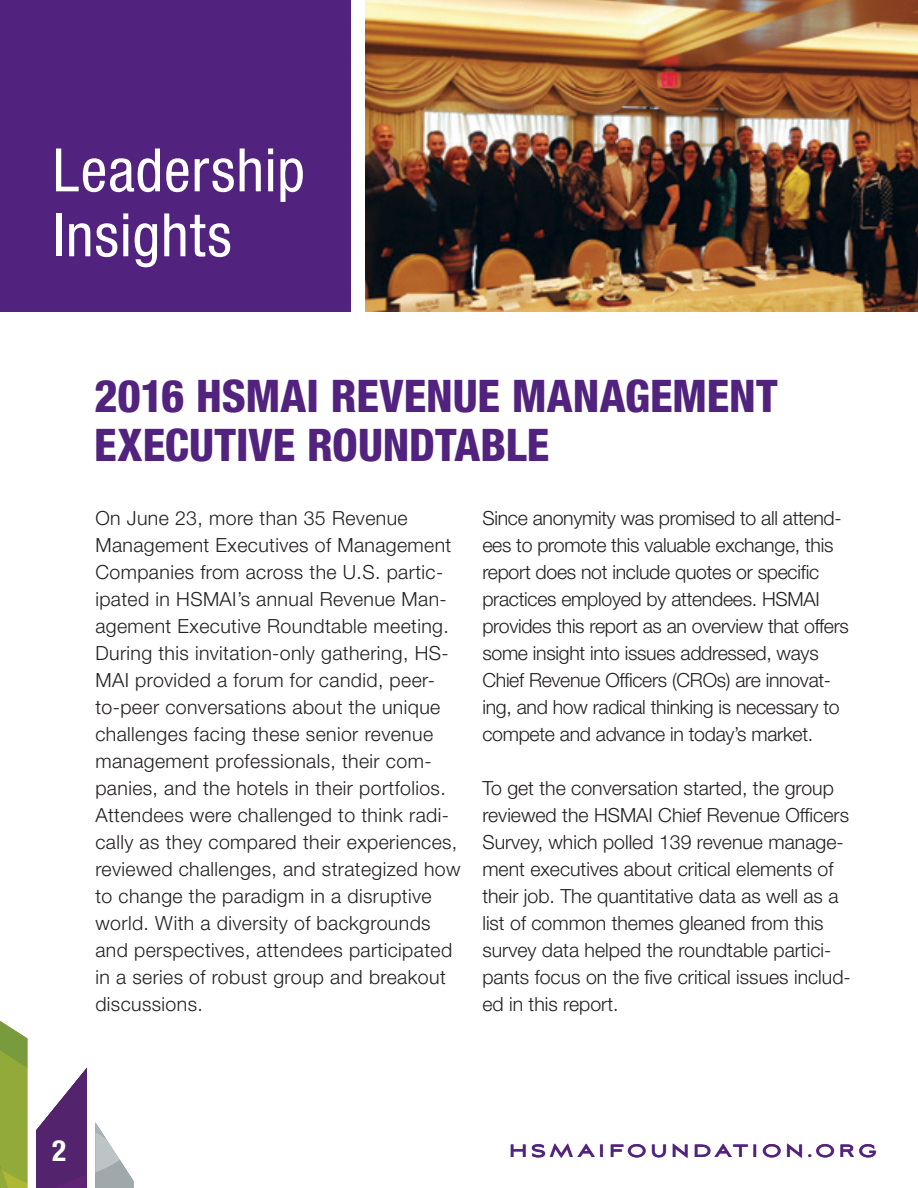
<style>
.page{position:relative;width:918px;height:1188px;background:#fff}
.page>*{position:absolute;margin:0;border:0;box-sizing:border-box;transform-origin:0 0}
.t1{font:condensed 60px/64.9px "Helvetica Neue LT Std";letter-spacing:.015em;color:#fff}
.t2{font:800 condensed 45px/49.5px "Helvetica Neue LT Std";letter-spacing:-.005em;color:#52227f}
.t3{font:700 condensed 29.25px "Helvetica Neue LT Std";color:#fff}
.t4{font:700 22.35px "Aviano Sans";letter-spacing:.15em;color:#52227f}
.t5{font:300 19.5px/27px "Helvetica Neue LT Std";color:#231f20}
.t6{font:300 19.5px/27px "Helvetica Neue LT Std";letter-spacing:.02em;color:#231f20}
</style>
<div class="page">
<img style="left:365px;top:0;width:553px;height:311px">
<svg style="left:0;top:1021px;width:134px;height:167px"></svg>
<div style="left:0;top:0;width:350px;height:311px;background:#52227f"></div>
<p class="t1" style="left:52px;top:137px;width:254px">Leadership<br>Insights</p>
<p class="t2" style="left:94px;top:370px;width:685px">2016 HSMAI REVENUE MANAGEMENT<br>EXECUTIVE ROUNDTABLE</p>
<p class="t6" style="left:95px;top:505px;width:367px">On June 23, more than 35 Revenue Management Executives of Management Companies from across the U.S. partic&shy;ipated in HSMAI’s annual Revenue Man&shy;agement Executive Roundtable meeting.<br>During this invitation-only gathering, HS-MAI provided a forum for candid, peer&shy;to-peer conversations about the unique challenges facing these senior revenue management professionals, their com&shy;panies, and the hotels in their portfolios.<br>Attendees were challenged to think radi&shy;cally as they compared their experiences, reviewed challenges, and strategized how to change the paradigm in a disruptive world. With a diversity of backgrounds and perspectives, attendees participated in a series of robust group and breakout discussions.</p>
<p class="t5" style="left:482px;top:505px;width:368px">Since anonymity was promised to all attend&shy;ees to promote this valuable exchange, this report does not include quotes or specific practices employed by attendees. HSMAI provides this report as an overview that offers some insight into issues addressed, ways Chief Revenue Officers (CROs) are innovat&shy;ing, and how radical thinking is necessary to compete and advance in today’s market.</p>
<p class="t5" style="left:482px;top:775px;width:370px">To get the conversation started, the group reviewed the HSMAI Chief Revenue Officers Survey, which polled 139 revenue manage&shy;ment executives about critical elements of their job. The quantitative data as well as a list of common themes gleaned from this survey data helped the roundtable partici&shy;pants focus on the five critical issues includ&shy;ed in this report.</p>
<p class="t3" style="left:52px;top:1133px;width:16px">2</p>
<p class="t4" style="left:509px;top:1137px;width:370px">HSMAIFOUNDATION.ORG</p>
</div>
